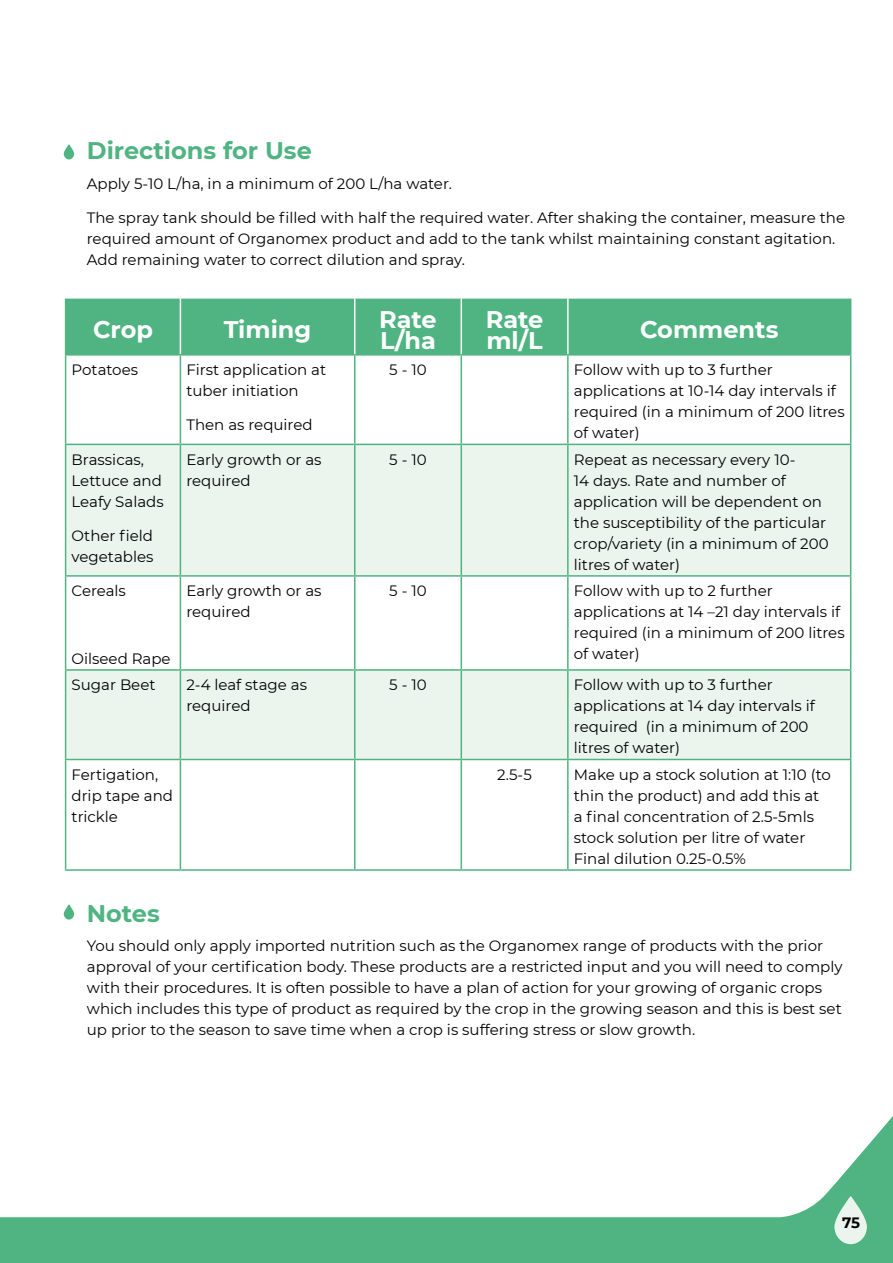
<style>
.page{position:relative;width:893px;height:1263px;background:#fff}
.page>*{position:absolute;margin:0;border:0;box-sizing:border-box;transform-origin:0 0}
.t1{font:700 24px/21px "Montserrat";color:#fff}
.t2{font:700 24px "Montserrat";color:#4fb481}
.t3{font:15px/21px "Montserrat";color:#000}
.t4{font:700 15px "Montserrat";color:#000}
</style>
<div class="page">
<div style="left:0;top:1116px;width:893px;height:147px;background:#4fb481"></div>
<div style="left:0;top:1116px;width:893px;height:101px;background:#fff"></div>
<svg style="left:834px;top:1196px;width:33px;height:48px"></svg>
<svg style="left:63px;top:144px;width:12px;height:16px"></svg>
<svg style="left:63px;top:904px;width:12px;height:16px"></svg>
<div style="left:66px;top:299px;width:784px;height:55px;background:#4fb481"></div>
<svg style="left:66px;top:445px;width:784px;height:314px;fill:#ebf5ee"></svg>
<hr style="left:180px;top:299px;width:1px;height:55px;background:#fff">
<hr style="left:354px;top:299px;width:1px;height:55px;background:#fff">
<hr style="left:461px;top:299px;width:1px;height:55px;background:#fff">
<hr style="left:567px;top:299px;width:2px;height:55px;background:#fff">
<hr style="left:65px;top:299px;width:1px;height:55px;background:#4fb481">
<hr style="left:850px;top:299px;width:1px;height:55px;background:#4fb481">
<hr style="left:65px;top:356px;width:1px;height:88px;background:#4fb481">
<hr style="left:65px;top:354px;width:115px;height:2px;background:#4fb481">
<hr style="left:180px;top:356px;width:1px;height:88px;background:#4fb481">
<hr style="left:180px;top:354px;width:175px;height:2px;background:#4fb481">
<hr style="left:354px;top:356px;width:1px;height:88px;background:#4fb481">
<hr style="left:355px;top:354px;width:106px;height:2px;background:#4fb481">
<hr style="left:461px;top:354px;width:107px;height:2px;background:#4fb481">
<hr style="left:461px;top:356px;width:1px;height:88px;background:#4fb481">
<hr style="left:567px;top:356px;width:2px;height:88px;background:#4fb481">
<hr style="left:568px;top:354px;width:283px;height:2px;background:#4fb481">
<hr style="left:850px;top:356px;width:1px;height:88px;background:#4fb481">
<hr style="left:65px;top:577px;width:1px;height:92px;background:#4fb481">
<hr style="left:65px;top:760px;width:1px;height:109px;background:#4fb481">
<hr style="left:65px;top:869px;width:115px;height:2px;background:#4fb481">
<hr style="left:180px;top:577px;width:1px;height:92px;background:#4fb481">
<hr style="left:180px;top:760px;width:1px;height:109px;background:#4fb481">
<hr style="left:180px;top:869px;width:175px;height:2px;background:#4fb481">
<hr style="left:354px;top:577px;width:1px;height:92px;background:#4fb481">
<hr style="left:354px;top:760px;width:1px;height:109px;background:#4fb481">
<hr style="left:355px;top:869px;width:106px;height:2px;background:#4fb481">
<hr style="left:461px;top:869px;width:107px;height:2px;background:#4fb481">
<hr style="left:461px;top:577px;width:1px;height:92px;background:#4fb481">
<hr style="left:567px;top:577px;width:2px;height:92px;background:#4fb481">
<hr style="left:461px;top:760px;width:1px;height:109px;background:#4fb481">
<hr style="left:567px;top:760px;width:2px;height:109px;background:#4fb481">
<hr style="left:850px;top:577px;width:1px;height:92px;background:#4fb481">
<hr style="left:850px;top:760px;width:1px;height:109px;background:#4fb481">
<hr style="left:568px;top:869px;width:283px;height:2px;background:#4fb481">
<hr style="left:65px;top:444px;width:115px;height:1px;background:#4fb481">
<hr style="left:65px;top:445px;width:1px;height:130px;background:#4fb481">
<hr style="left:65px;top:575px;width:115px;height:2px;background:#4fb481">
<hr style="left:180px;top:444px;width:175px;height:1px;background:#4fb481">
<hr style="left:180px;top:445px;width:1px;height:130px;background:#4fb481">
<hr style="left:180px;top:575px;width:175px;height:2px;background:#4fb481">
<hr style="left:355px;top:444px;width:106px;height:1px;background:#4fb481">
<hr style="left:354px;top:445px;width:1px;height:130px;background:#4fb481">
<hr style="left:461px;top:444px;width:107px;height:1px;background:#4fb481">
<hr style="left:355px;top:575px;width:106px;height:2px;background:#4fb481">
<hr style="left:461px;top:575px;width:107px;height:2px;background:#4fb481">
<hr style="left:461px;top:445px;width:1px;height:130px;background:#4fb481">
<hr style="left:568px;top:444px;width:283px;height:1px;background:#4fb481">
<hr style="left:567px;top:445px;width:2px;height:130px;background:#4fb481">
<hr style="left:850px;top:445px;width:1px;height:130px;background:#4fb481">
<hr style="left:568px;top:575px;width:283px;height:2px;background:#4fb481">
<hr style="left:65px;top:669px;width:115px;height:2px;background:#4fb481">
<hr style="left:65px;top:671px;width:1px;height:88px;background:#4fb481">
<hr style="left:65px;top:759px;width:115px;height:1px;background:#4fb481">
<hr style="left:180px;top:669px;width:175px;height:2px;background:#4fb481">
<hr style="left:180px;top:671px;width:1px;height:88px;background:#4fb481">
<hr style="left:180px;top:759px;width:175px;height:1px;background:#4fb481">
<hr style="left:355px;top:669px;width:106px;height:2px;background:#4fb481">
<hr style="left:354px;top:671px;width:1px;height:88px;background:#4fb481">
<hr style="left:461px;top:669px;width:107px;height:2px;background:#4fb481">
<hr style="left:355px;top:759px;width:106px;height:1px;background:#4fb481">
<hr style="left:461px;top:759px;width:107px;height:1px;background:#4fb481">
<hr style="left:461px;top:671px;width:1px;height:88px;background:#4fb481">
<hr style="left:568px;top:669px;width:283px;height:2px;background:#4fb481">
<hr style="left:567px;top:671px;width:2px;height:88px;background:#4fb481">
<hr style="left:850px;top:671px;width:1px;height:88px;background:#4fb481">
<hr style="left:568px;top:759px;width:283px;height:1px;background:#4fb481">
<h1 class="t2" style="left:87px;top:133px;width:226px">Directions for Use</h1>
<p class="t3" style="left:87px;top:172px;width:367px">Apply 5-10 L/ha, in a minimum of 200 L/ha water.</p>
<p class="t3" style="left:87px;top:206px;width:760px">The spray tank should be filled with half the required water. After shaking the container, measure the required amount of Organomex product and add to the tank whilst maintaining constant agitation.<br>Add remaining water to correct dilution and spray.</p>
<h1 class="t1" style="left:93px;top:318px;width:61px">Crop</h1>
<h1 class="t1" style="left:224px;top:318px;width:89px">Timing</h1>
<h1 class="t1" style="left:379px;top:308px;width:59px">Rate<br>L/ha</h1>
<h1 class="t1" style="left:486px;top:308px;width:59px">Rate ml/L</h1>
<h1 class="t1" style="left:640px;top:318px;width:140px">Comments</h1>
<p class="t3" style="left:72px;top:359px;width:68px">Potatoes</p>
<p class="t3" style="left:186px;top:359px;width:141px">First application at tuber initiation</p>
<p class="t3" style="left:186px;top:414px;width:128px">Then as required</p>
<p class="t3" style="left:389px;top:359px;width:39px">5 - 10</p>
<p class="t3" style="left:574px;top:359px;width:272px">Follow with up to 3 further applications at 10-14 day intervals if required (in a minimum of 200 litres of water)</p>
<p class="t3" style="left:72px;top:448px;width:94px">Brassicas,<br>Lettuce and<br>Leafy Salads</p>
<p class="t3" style="left:72px;top:524px;width:83px">Other field vegetables</p>
<p class="t3" style="left:72px;top:580px;width:56px">Cereals</p>
<p class="t3" style="left:72px;top:648px;width:101px">Oilseed Rape</p>
<p class="t3" style="left:186px;top:448px;width:137px">Early growth or as required</p>
<p class="t3" style="left:389px;top:448px;width:39px">5 - 10</p>
<p class="t3" style="left:574px;top:448px;width:256px">Repeat as necessary every 10-<br>14 days. Rate and number of application will be dependent on the susceptibility of the particular crop/variety (in a minimum of 200 litres of water)</p>
<p class="t3" style="left:186px;top:580px;width:137px">Early growth or as required</p>
<p class="t3" style="left:389px;top:580px;width:39px">5 - 10</p>
<p class="t3" style="left:574px;top:580px;width:272px">Follow with up to 2 further applications at 14 –21 day intervals if required (in a minimum of 200 litres of water)</p>
<p class="t3" style="left:72px;top:674px;width:85px">Sugar Beet</p>
<p class="t3" style="left:186px;top:674px;width:122px">2-4 leaf stage as required</p>
<p class="t3" style="left:389px;top:674px;width:39px">5 - 10</p>
<p class="t3" style="left:574px;top:674px;width:243px">Follow with up to 3 further applications at 14 day intervals if required (in a minimum of 200 litres of water)</p>
<p class="t3" style="left:72px;top:764px;width:103px">Fertigation, drip tape and trickle</p>
<p class="t3" style="left:497px;top:764px;width:36px">2.5-5</p>
<p class="t3" style="left:574px;top:764px;width:259px">Make up a stock solution at 1:10 (to thin the product) and add this at a final concentration of 2.5-5mls stock solution per litre of water<br>Final dilution 0.25-0.5%</p>
<h1 class="t2" style="left:87px;top:896px;width:75px">Notes</h1>
<p class="t3" style="left:87px;top:935px;width:757px">You should only apply imported nutrition such as the Organomex range of products with the prior approval of your certification body. These products are a restricted input and you will need to comply with their procedures. It is often possible to have a plan of action for your growing of organic crops which includes this type of product as required by the crop in the growing season and this is best set up prior to the season to save time when a crop is suffering stress or slow growth.</p>
<p class="t4" style="left:842px;top:1212px;width:19px">75</p>
</div>
